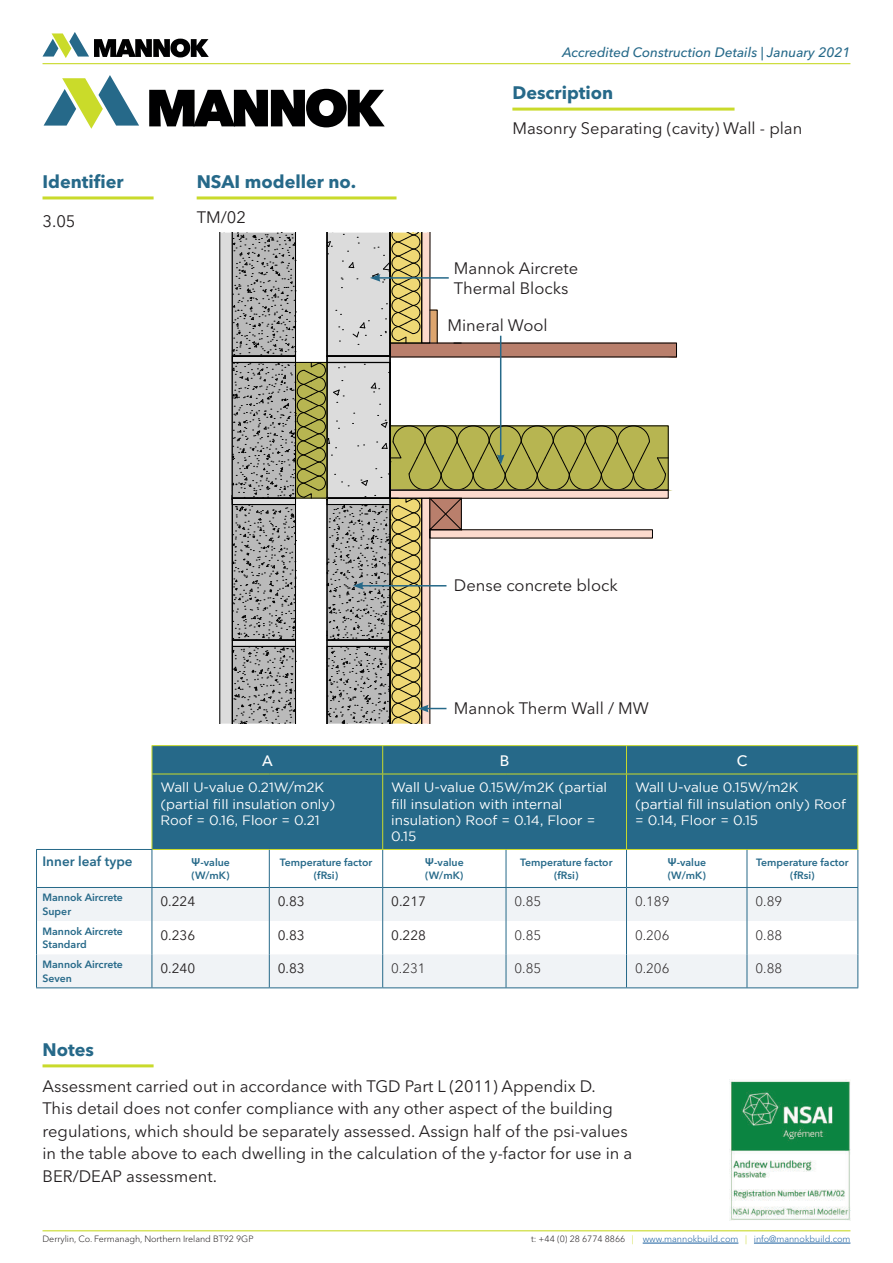
<style>
.page{position:relative;width:893px;height:1263px;background:#fff}
.page>*{position:absolute;margin:0;border:0;box-sizing:border-box;transform-origin:0 0}
.t1{font:700 18px "Avenir Next LT Pro";color:#266989}
.t2{font:16.5px/22.5px "Avenir Next LT Pro";color:#231f20}
.t3{font:500 15px "Avenir Next LT Pro";color:#fff}
.t4{font:13.5px/16.2px "Gotham";color:#fff}
.t5{font:300 13.5px "Avenir Next LT Pro";color:#231f20}
.t6{font:italic 500 13.5px "Avenir Next LT Pro";color:#266989}
.t7{font:13.5px "Avenir Next LT Pro";color:#231f20}
.t8{font:600 13.5px "Avenir Next LT Pro";color:#266989}
.t9{font:600 10.5px/12.6px "Avenir Next LT Pro";color:#266989}
.t10{font:300 9px "Avenir Next LT Pro";color:#175d9e}
.t11{font:300 9px "Avenir Next LT Pro";letter-spacing:-.005em;color:#231f20}
.s1{font-family:"Microsoft Ya Hei";font-weight:700}
.s2{color:#231f20}
.s3{color:#c9da2b}
</style>
<div class="page">
<hr style="left:43px;top:63px;width:807px;height:1px;background:#c9da2b">
<hr style="left:43px;top:1230px;width:807px;height:1px;background:#c9da2b">
<hr style="left:643px;top:1243px;width:95px;height:1px;background:#175d9e">
<hr style="left:754px;top:1243px;width:96px;height:1px;background:#175d9e">
<svg style="left:43px;top:32px;width:166px;height:26px"></svg>
<svg style="left:44px;top:75px;width:95px;height:54px"></svg>
<svg style="left:149px;top:89px;width:236px;height:38px"></svg>
<hr style="left:512px;top:108px;width:222px;height:3px;background:#c9da2b">
<hr style="left:197px;top:196px;width:199px;height:3px;background:#c9da2b">
<hr style="left:43px;top:196px;width:111px;height:3px;background:#c9da2b">
<hr style="left:43px;top:1064px;width:111px;height:3px;background:#c9da2b">
<img style="left:729px;top:1079px;width:121px;height:141px">
<div style="left:153px;top:746px;width:704px;height:103px;background:#266989"></div>
<svg style="left:37px;top:888px;width:820px;height:99px;fill:#f0f3f6"></svg>
<hr style="left:152px;top:745px;width:117px;height:1px;background:#c9da2b">
<svg style="left:152px;top:746px;width:1px;height:28px"></svg>
<hr style="left:269px;top:745px;width:114px;height:1px;background:#c9da2b">
<hr style="left:383px;top:745px;width:123px;height:1px;background:#c9da2b">
<hr style="left:506px;top:745px;width:120px;height:1px;background:#c9da2b">
<hr style="left:626px;top:745px;width:121px;height:1px;background:#c9da2b">
<hr style="left:747px;top:745px;width:111px;height:1px;background:#c9da2b">
<hr style="left:152px;top:849px;width:117px;height:1px;background:#c9da2b">
<hr style="left:269px;top:849px;width:114px;height:1px;background:#c9da2b">
<hr style="left:383px;top:849px;width:123px;height:1px;background:#c9da2b">
<hr style="left:506px;top:849px;width:120px;height:1px;background:#c9da2b">
<hr style="left:626px;top:849px;width:121px;height:1px;background:#c9da2b">
<hr style="left:747px;top:849px;width:111px;height:1px;background:#c9da2b">
<hr style="left:152px;top:774px;width:117px;height:1px;background:#c9da2b">
<hr style="left:269px;top:774px;width:114px;height:1px;background:#c9da2b">
<hr style="left:383px;top:774px;width:123px;height:1px;background:#c9da2b">
<hr style="left:506px;top:774px;width:120px;height:1px;background:#c9da2b">
<hr style="left:626px;top:774px;width:121px;height:1px;background:#c9da2b">
<hr style="left:747px;top:774px;width:111px;height:1px;background:#c9da2b">
<svg style="left:382px;top:746px;width:1px;height:28px"></svg>
<svg style="left:626px;top:746px;width:1px;height:28px"></svg>
<svg style="left:857px;top:746px;width:1px;height:28px"></svg>
<hr style="left:152px;top:774px;width:1px;height:75px;background:#c9da2b">
<hr style="left:382px;top:774px;width:1px;height:75px;background:#c9da2b">
<hr style="left:626px;top:774px;width:1px;height:75px;background:#c9da2b">
<hr style="left:857px;top:774px;width:1px;height:75px;background:#c9da2b">
<hr style="left:36px;top:850px;width:1px;height:37px;background:#266989">
<hr style="left:36px;top:888px;width:1px;height:33px;background:#266989">
<hr style="left:36px;top:921px;width:1px;height:33px;background:#266989">
<hr style="left:36px;top:954px;width:1px;height:33px;background:#266989">
<hr style="left:36px;top:987px;width:116px;height:1px;background:#266989">
<hr style="left:152px;top:987px;width:117px;height:1px;background:#266989">
<hr style="left:269px;top:987px;width:114px;height:1px;background:#266989">
<hr style="left:383px;top:987px;width:123px;height:1px;background:#266989">
<hr style="left:506px;top:987px;width:120px;height:1px;background:#266989">
<hr style="left:626px;top:987px;width:121px;height:1px;background:#266989">
<hr style="left:747px;top:987px;width:111px;height:1px;background:#266989">
<hr style="left:152px;top:850px;width:1px;height:37px;background:#266989">
<hr style="left:269px;top:850px;width:1px;height:37px;background:#266989">
<hr style="left:382px;top:850px;width:1px;height:37px;background:#266989">
<hr style="left:506px;top:850px;width:1px;height:37px;background:#266989">
<hr style="left:626px;top:850px;width:1px;height:37px;background:#266989">
<hr style="left:747px;top:850px;width:1px;height:37px;background:#266989">
<hr style="left:857px;top:850px;width:1px;height:37px;background:#266989">
<hr style="left:36px;top:887px;width:116px;height:1px;background:#266989">
<hr style="left:152px;top:887px;width:117px;height:1px;background:#266989">
<hr style="left:152px;top:888px;width:1px;height:33px;background:#266989">
<hr style="left:269px;top:887px;width:114px;height:1px;background:#266989">
<hr style="left:269px;top:888px;width:1px;height:33px;background:#266989">
<hr style="left:383px;top:887px;width:123px;height:1px;background:#266989">
<hr style="left:382px;top:888px;width:1px;height:33px;background:#266989">
<hr style="left:506px;top:887px;width:120px;height:1px;background:#266989">
<hr style="left:506px;top:888px;width:1px;height:33px;background:#266989">
<hr style="left:626px;top:887px;width:121px;height:1px;background:#266989">
<hr style="left:626px;top:888px;width:1px;height:33px;background:#266989">
<hr style="left:747px;top:887px;width:111px;height:1px;background:#266989">
<hr style="left:747px;top:888px;width:1px;height:33px;background:#266989">
<hr style="left:857px;top:888px;width:1px;height:33px;background:#266989">
<hr style="left:152px;top:921px;width:1px;height:33px;background:#266989">
<hr style="left:269px;top:921px;width:1px;height:33px;background:#266989">
<hr style="left:382px;top:921px;width:1px;height:33px;background:#266989">
<hr style="left:506px;top:921px;width:1px;height:33px;background:#266989">
<hr style="left:626px;top:921px;width:1px;height:33px;background:#266989">
<hr style="left:747px;top:921px;width:1px;height:33px;background:#266989">
<hr style="left:857px;top:921px;width:1px;height:33px;background:#266989">
<hr style="left:152px;top:954px;width:1px;height:33px;background:#266989">
<hr style="left:269px;top:954px;width:1px;height:33px;background:#266989">
<hr style="left:382px;top:954px;width:1px;height:33px;background:#266989">
<hr style="left:506px;top:954px;width:1px;height:33px;background:#266989">
<hr style="left:626px;top:954px;width:1px;height:33px;background:#266989">
<hr style="left:747px;top:954px;width:1px;height:33px;background:#266989">
<hr style="left:857px;top:954px;width:1px;height:33px;background:#266989">
<hr style="left:36px;top:849px;width:116px;height:1px;background:#266989">
<svg style="left:220px;top:233px;width:457px;height:491px"></svg>
<p class="t6" style="left:562px;top:44px;width:290px">Accredited Construction Details | January 2021</p>
<p class="t1" style="left:512px;top:81px;width:102px">Description</p>
<p class="t1" style="left:43px;top:170px;width:83px">Identifier</p>
<p class="t1" style="left:197px;top:170px;width:161px">NSAI modeller no.</p>
<p class="t2" style="left:43px;top:210px;width:34px">3.05</p>
<p class="t2" style="left:197px;top:206px;width:51px">TM/02</p>
<p class="t2" style="left:512px;top:117px;width:291px">Masonry Separating (cavity) Wall - plan</p>
<p class="t2" style="left:454px;top:258px;width:126px;line-height:19.8px">Mannok Aircrete<br>Thermal Blocks</p>
<p class="t2" style="left:448px;top:314px;width:102px">Mineral Wool</p>
<p class="t2" style="left:454px;top:574px;width:165px">Dense concrete block</p>
<p class="t2" style="left:454px;top:697px;width:197px">Mannok Therm Wall / MW</p>
<p class="t3" style="left:262px;top:751px;width:12px">A</p>
<p class="t3" style="left:500px;top:751px;width:11px">B</p>
<p class="t3" style="left:737px;top:751px;width:12px">C</p>
<p class="t4" style="left:160px;top:779px;width:176px">Wall U-value 0.21W/m2K (partial fill insulation only)<br>Roof = 0.16, Floor = 0.21</p>
<p class="t4" style="left:391px;top:779px;width:217px">Wall U-value 0.15W/m2K (partial fill insulation with internal insulation) Roof = 0.14, Floor =<br>0.15</p>
<p class="t4" style="left:635px;top:779px;width:212px">Wall U-value 0.15W/m2K (partial fill insulation only) Roof = 0.14, Floor = 0.15</p>
<p class="t8" style="left:43px;top:853px;width:92px">Inner leaf type</p>
<p class="t9" style="left:191px;top:856px;width:40px"><span class="s1">Ψ</span>-value (W/mK)</p>
<p class="t9" style="left:280px;top:856px;width:94px;text-align:center">Temperature factor (fRsi)</p>
<p class="t9" style="left:425px;top:856px;width:40px"><span class="s1">Ψ</span>-value (W/mK)</p>
<p class="t9" style="left:520px;top:856px;width:94px;text-align:center">Temperature factor (fRsi)</p>
<p class="t9" style="left:667px;top:856px;width:40px"><span class="s1">Ψ</span>-value (W/mK)</p>
<p class="t9" style="left:756px;top:856px;width:94px;text-align:center">Temperature factor (fRsi)</p>
<p class="t9" style="left:43px;top:891px;width:82px;line-height:13.5px">Mannok Aircrete<br>Super</p>
<p class="t7" style="left:160px;top:893px;width:36px">0.224</p>
<p class="t7" style="left:278px;top:893px;width:28px">0.83</p>
<p class="t7" style="left:391px;top:893px;width:36px">0.217</p>
<p class="t5" style="left:514px;top:893px;width:28px">0.85</p>
<p class="t5" style="left:635px;top:893px;width:36px">0.189</p>
<p class="t5" style="left:755px;top:893px;width:28px">0.89</p>
<p class="t9" style="left:43px;top:924px;width:82px;line-height:13.5px">Mannok Aircrete<br>Standard</p>
<p class="t7" style="left:160px;top:927px;width:36px">0.236</p>
<p class="t7" style="left:278px;top:927px;width:28px">0.83</p>
<p class="t7" style="left:391px;top:927px;width:36px">0.228</p>
<p class="t5" style="left:514px;top:927px;width:28px">0.85</p>
<p class="t5" style="left:635px;top:927px;width:36px">0.206</p>
<p class="t5" style="left:755px;top:927px;width:28px">0.88</p>
<p class="t9" style="left:43px;top:958px;width:82px;line-height:13.5px">Mannok Aircrete<br>Seven</p>
<p class="t7" style="left:160px;top:960px;width:36px">0.240</p>
<p class="t7" style="left:278px;top:960px;width:28px">0.83</p>
<p class="t5" style="left:391px;top:960px;width:36px">0.231</p>
<p class="t5" style="left:514px;top:960px;width:28px">0.85</p>
<p class="t5" style="left:635px;top:960px;width:36px">0.206</p>
<p class="t5" style="left:755px;top:960px;width:28px">0.88</p>
<p class="t1" style="left:43px;top:1038px;width:53px">Notes</p>
<p class="t2" style="left:43px;top:1075px;width:591px">Assessment carried out in accordance with TGD Part L (2011) Appendix D.<br>This detail does not confer compliance with any other aspect of the building regulations, which should be separately assessed. Assign half of the psi-values in the table above to each dwelling in the calculation of the y-factor for use in a BER/DEAP assessment.</p>
<p class="t11" style="left:43px;top:1234px;width:212px">Derrylin, Co. Fermanagh, Northern Ireland BT92 9GP</p>
<p class="t10" style="left:531px;top:1234px;width:321px"><span class="s2">t: +44 (0) 28 6774 8866</span> <span class="s3">|</span> www.mannokbuild.com <span class="s3">|</span> info@mannokbuild.com</p>
</div>
